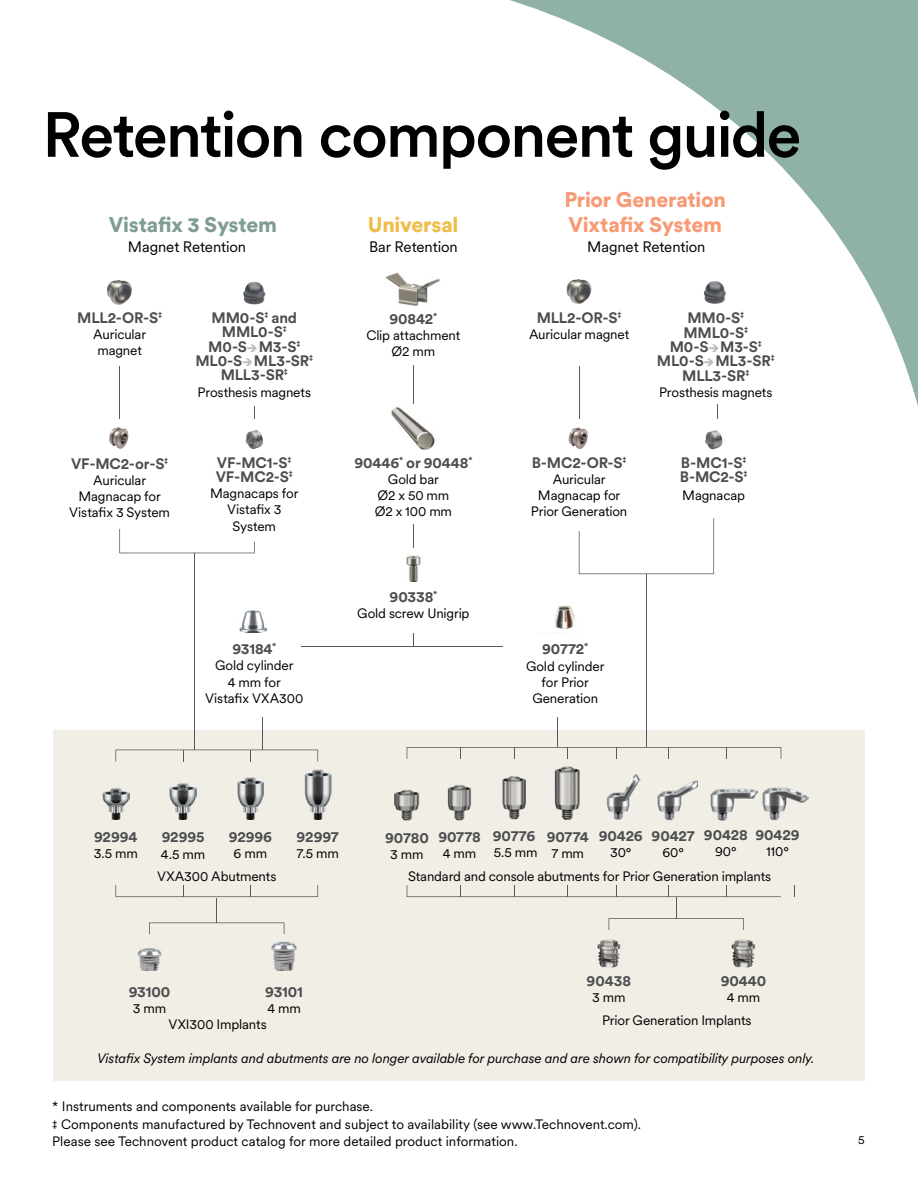
<style>
.page{position:relative;width:918px;height:1188px;background:#fff}
.page>*{position:absolute;margin:0;border:0;box-sizing:border-box;transform-origin:0 0}
.t1{font:500 63px "Circular XX";letter-spacing:-.03em;color:#000}
.t2{font:900 21px "Circular XX";letter-spacing:-.01em;color:#f79a75}
.t3{font:900 21px "Circular XX";letter-spacing:-.01em;color:#7f9d94}
.t4{font:900 21px "Circular XX";letter-spacing:-.01em;color:#efbd4a}
.t5{font:700 15px/14.4px "Circular XX";letter-spacing:-.01em;color:#4d4d4f}
.t6{font:15px "Circular XX";letter-spacing:-.01em;color:#000}
.t7{font:13.5px/16.2px "Circular XX";letter-spacing:-.01em;color:#000;text-align:center}
.t8{font:italic 13.5px "Circular XX";letter-spacing:-.01em;color:#000}
.t9{font:12px "Circular XX";color:#000}
.s1{color:#bcbec0}
.s2{font-size:12px}
</style>
<div class="page">
<div style="left:53px;top:730px;width:812px;height:351px;background:#f1eee6"></div>
<svg style="left:385px;top:0;width:533px;height:537px"></svg>
<hr style="left:413px;top:366px;width:1px;height:281px;background:#58595b">
<div style="left:373px;top:548px;width:82px;height:84px;background:#fff"></div>
<div style="left:373px;top:407px;width:82px;height:117px;background:#fff"></div>
<hr style="left:301px;top:646px;width:202px;height:1px;background:#58595b">
<svg style="left:119px;top:529px;width:136px;height:24px"></svg>
<img style="left:271px;top:942px;width:26px;height:29px">
<img style="left:138px;top:948px;width:23px;height:22px">
<img style="left:103px;top:788px;width:26px;height:32px">
<img style="left:170px;top:783px;width:26px;height:36px">
<img style="left:237px;top:777px;width:26px;height:43px">
<img style="left:304px;top:769px;width:27px;height:50px">
<img style="left:240px;top:610px;width:27px;height:23px">
<hr style="left:262px;top:718px;width:1px;height:32px;background:#58595b">
<img style="left:406px;top:556px;width:15px;height:26px">
<img style="left:389px;top:405px;width:49px;height:44px">
<img style="left:386px;top:273px;width:55px;height:32px">
<svg style="left:254px;top:407px;width:1px;height:12px"></svg>
<img style="left:245px;top:430px;width:18px;height:19px">
<hr style="left:119px;top:367px;width:1px;height:52px;background:#58595b">
<img style="left:107px;top:280px;width:25px;height:25px">
<img style="left:109px;top:427px;width:19px;height:22px">
<img style="left:243px;top:282px;width:23px;height:23px">
<hr style="left:579px;top:367px;width:1px;height:52px;background:#58595b">
<img style="left:567px;top:279px;width:24px;height:25px">
<img style="left:569px;top:427px;width:19px;height:22px">
<img style="left:704px;top:281px;width:22px;height:23px">
<img style="left:705px;top:430px;width:18px;height:20px">
<svg style="left:717px;top:405px;width:1px;height:14px"></svg>
<img style="left:555px;top:605px;width:20px;height:24px">
<svg style="left:579px;top:518px;width:135px;height:56px"></svg>
<hr style="left:646px;top:574px;width:1px;height:173px;background:#58595b">
<img style="left:731px;top:940px;width:25px;height:28px">
<img style="left:597px;top:940px;width:24px;height:28px">
<svg style="left:115px;top:885px;width:203px;height:49px"></svg>
<svg style="left:115px;top:750px;width:203px;height:11px"></svg>
<svg style="left:407px;top:718px;width:374px;height:41px"></svg>
<svg style="left:794px;top:885px;width:1px;height:12px"></svg>
<hr style="left:194px;top:553px;width:1px;height:197px;background:#58595b">
<svg style="left:407px;top:885px;width:374px;height:45px"></svg>
<img style="left:395px;top:790px;width:24px;height:30px">
<img style="left:447px;top:785px;width:25px;height:35px">
<img style="left:502px;top:776px;width:24px;height:44px">
<img style="left:554px;top:766px;width:26px;height:55px">
<img style="left:711px;top:789px;width:46px;height:31px">
<img style="left:762px;top:787px;width:46px;height:34px">
<img style="left:607px;top:774px;width:34px;height:46px">
<img style="left:657px;top:780px;width:41px;height:41px">
<h1 class="t1" style="left:42px;top:92px;width:761px">Retention component guide</h1>
<h2 class="t2" style="left:564px;top:185px;width:163px">Prior Generation</h2>
<h2 class="t3" style="left:109px;top:210px;width:170px">Vistafix 3 System</h2>
<h2 class="t4" style="left:368px;top:210px;width:92px">Universal</h2>
<h2 class="t2" style="left:568px;top:210px;width:155px">Vixtafix System</h2>
<p class="t6" style="left:128px;top:236px;width:120px">Magnet Retention</p>
<p class="t5" style="left:77px;top:310px;width:86px">MLL2-OR-S<sup>‡</sup></p>
<p class="t7" style="left:93px;top:326px;width:54px">Auricular magnet</p>
<p class="t5" style="left:71px;top:455px;width:99px">VF-MC2-or-S<sup>‡</sup></p>
<p class="t7" style="left:69px;top:471px;width:102px">Auricular<br>Magnacap for<br>Vistafix 3 System</p>
<p class="t5" style="left:195px;top:310px;width:119px;text-align:center">MM0-S<sup>‡</sup> and<br>MML0-S<sup>‡<br></sup>M0-S<span class="s1">➔</span>M3-S<sup>‡<br></sup>ML0-S<span class="s1">➔</span>ML3-SR<sup>‡<br></sup>MLL3-SR<sup>‡</sup></p>
<p class="t7" style="left:198px;top:383px;width:115px">Prosthesis magnets</p>
<p class="t5" style="left:216px;top:455px;width:78px">VF-MC1-S<sup>‡<br></sup>VF-MC2-S<sup>‡</sup></p>
<p class="t7" style="left:210px;top:485px;width:90px">Magnacaps for<br>Vistafix 3<br>System</p>
<p class="t5" style="left:232px;top:641px;width:45px">93184<sup>*</sup></p>
<p class="t7" style="left:205px;top:657px;width:99px">Gold cylinder<br>4 mm for<br>Vistafix VXA300</p>
<p class="t6" style="left:369px;top:236px;width:90px">Bar Retention</p>
<p class="t5" style="left:389px;top:311px;width:49px">90842<sup>*</sup></p>
<p class="t7" style="left:366px;top:326px;width:96px">Clip attachment<br>Ø2 mm</p>
<p class="t5" style="left:354px;top:455px;width:120px">90446<sup>*</sup> or 90448<sup>*</sup></p>
<p class="t7" style="left:375px;top:471px;width:79px">Gold bar<br>Ø2 x 50 mm<br>Ø2 x 100 mm</p>
<p class="t5" style="left:390px;top:589px;width:49px">90338<sup>*</sup></p>
<p class="t7" style="left:357px;top:605px;width:114px">Gold screw Unigrip</p>
<p class="t6" style="left:587px;top:236px;width:120px">Magnet Retention</p>
<p class="t5" style="left:537px;top:310px;width:86px">MLL2-OR-S<sup>‡</sup></p>
<p class="t7" style="left:529px;top:326px;width:102px">Auricular magnet</p>
<p class="t5" style="left:532px;top:455px;width:96px">B-MC2-OR-S<sup>‡</sup></p>
<p class="t7" style="left:531px;top:470px;width:98px">Auricular<br>Magnacap for<br>Prior Generation</p>
<p class="t5" style="left:657px;top:310px;width:119px;text-align:center">MM0-S<sup>‡<br></sup>MML0-S<sup>‡<br></sup>M0-S<span class="s1">➔</span>M3-S<sup>‡<br></sup>ML0-S<span class="s1">➔</span>ML3-SR<sup>‡<br></sup>MLL3-SR<sup>‡</sup></p>
<p class="t7" style="left:659px;top:384px;width:115px">Prosthesis magnets</p>
<p class="t5" style="left:680px;top:455px;width:69px">B-MC1-S<sup>‡<br></sup>B-MC2-S<sup>‡</sup></p>
<p class="t7" style="left:682px;top:487px;width:64px">Magnacap</p>
<p class="t5" style="left:542px;top:641px;width:48px">90772<sup>*</sup></p>
<p class="t7" style="left:526px;top:657px;width:80px">Gold cylinder for Prior<br>Generation</p>
<p class="t5" style="left:94px;top:829px;width:45px">92994</p>
<p class="t7" style="left:94px;top:845px;width:46px">3.5 mm</p>
<p class="t5" style="left:162px;top:829px;width:44px">92995</p>
<p class="t7" style="left:161px;top:845px;width:46px">4.5 mm</p>
<p class="t5" style="left:229px;top:829px;width:45px">92996</p>
<p class="t7" style="left:234px;top:845px;width:35px">6 mm</p>
<p class="t5" style="left:297px;top:829px;width:44px">92997</p>
<p class="t7" style="left:297px;top:845px;width:44px">7.5 mm</p>
<p class="t5" style="left:385px;top:830px;width:45px">90780</p>
<p class="t7" style="left:390px;top:846px;width:35px">3 mm</p>
<p class="t5" style="left:438px;top:829px;width:44px">90778</p>
<p class="t7" style="left:443px;top:845px;width:35px">4 mm</p>
<p class="t5" style="left:493px;top:828px;width:44px">90776</p>
<p class="t7" style="left:494px;top:844px;width:45px">5.5 mm</p>
<p class="t5" style="left:547px;top:829px;width:44px">90774</p>
<p class="t7" style="left:551px;top:844px;width:34px">7 mm</p>
<p class="t5" style="left:599px;top:828px;width:46px">90426</p>
<p class="t7" style="left:610px;top:844px;width:23px">30°</p>
<p class="t5" style="left:652px;top:828px;width:45px">90427</p>
<p class="t7" style="left:662px;top:844px;width:23px">60°</p>
<p class="t5" style="left:704px;top:826px;width:46px">90428</p>
<p class="t7" style="left:715px;top:842px;width:23px">90°</p>
<p class="t5" style="left:755px;top:826px;width:46px">90429</p>
<p class="t7" style="left:766px;top:842px;width:24px">110°</p>
<p class="t7" style="left:157px;top:868px;width:121px">VXA300 Abutments</p>
<p class="t7" style="left:408px;top:868px;width:365px">Standard and console abutments for Prior Generation implants</p>
<p class="t5" style="left:587px;top:973px;width:46px">90438</p>
<p class="t7" style="left:592px;top:989px;width:35px">3 mm</p>
<p class="t5" style="left:721px;top:973px;width:47px">90440</p>
<p class="t7" style="left:727px;top:989px;width:35px">4 mm</p>
<p class="t5" style="left:129px;top:984px;width:43px">93100</p>
<p class="t7" style="left:133px;top:1000px;width:35px">3 mm</p>
<p class="t5" style="left:265px;top:984px;width:39px">93101</p>
<p class="t7" style="left:267px;top:1000px;width:35px">4 mm</p>
<p class="t7" style="left:169px;top:1016px;width:100px">VXI300 Implants</p>
<p class="t7" style="left:602px;top:1012px;width:151px">Prior Generation Implants</p>
<p class="t8" style="left:97px;top:1049px;width:719px">Vistafix System implants and abutments are no longer available for purchase and are shown for compatibility purposes only.</p>
<p class="t7" style="left:52px;top:1097px;width:590px;line-height:17.2px;text-align:left">* Instruments and components available for purchase.<br><span class="s2">‡</span> Components manufactured by Technovent and subject to availability (see www.Technovent.com).<br>Please see Technovent product catalog for more detailed product information.</p>
<p class="t9" style="left:858px;top:1132px;width:8px">5</p>
</div>
